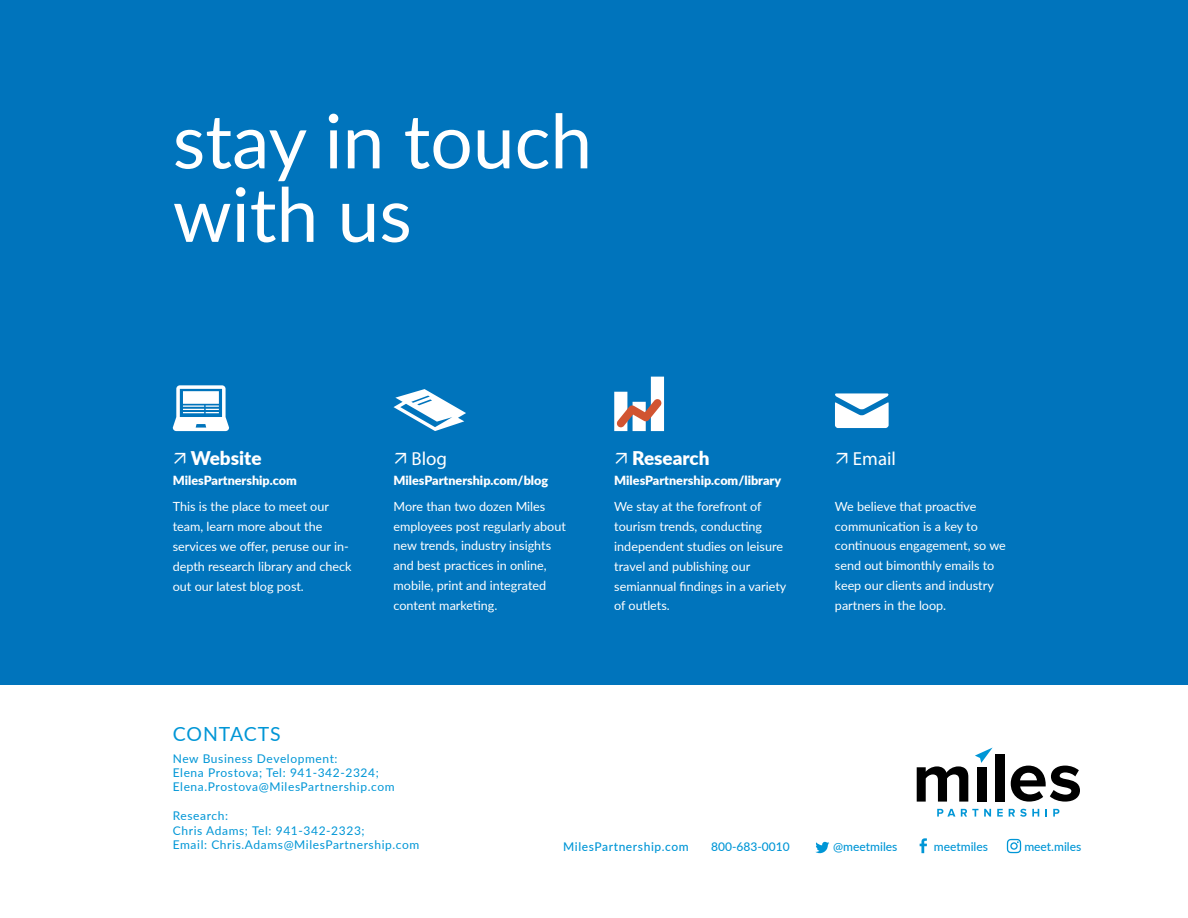
<style>
.page{position:relative;width:1188px;height:918px;background:#fff}
.page>*{position:absolute;margin:0;border:0;box-sizing:border-box;transform-origin:0 0}
.t1{font:75px/73.5px "Lato";color:#fff}
.t2{font:19.5px "Lato";letter-spacing:.05em;color:#0096d6}
.t3{font:900 18.9px "Lato";color:#fff}
.t4{font:18.9px "Myriad Pro";color:#fff}
.t5{font:12.6px/19.8px "Lato";color:#fff}
.t6{font:900 12.6px "Lato";color:#fff}
.t7{font:12px/14.4px "Lato";letter-spacing:.05em;color:#0096d6}
.t8{font:500 12px "Lato";color:#0096d6}
.t9{font:500 12px "Lato";letter-spacing:.05em;color:#0096d6}
</style>
<div class="page">
<div style="left:0;top:0;width:1188px;height:684px;background:#0074bc"></div>
<svg style="left:835px;top:393px;width:54px;height:35px;background:#cce3f1"></svg>
<svg style="left:614px;top:377px;width:50px;height:54px"></svg>
<svg style="left:394px;top:389px;width:72px;height:42px"></svg>
<svg style="left:173px;top:385px;width:56px;height:46px"></svg>
<svg style="left:917px;top:766px;width:51px;height:36px"></svg>
<div style="left:977px;top:767px;width:9px;height:35px;background:#000"></div>
<div style="left:995px;top:754px;width:9px;height:48px;background:#000"></div>
<svg style="left:1011px;top:766px;width:69px;height:36px"></svg>
<svg style="left:975px;top:748px;width:18px;height:15px"></svg>
<svg style="left:937px;top:809px;width:18px;height:8px"></svg>
<svg style="left:961px;top:809px;width:17px;height:8px"></svg>
<svg style="left:984px;top:809px;width:7px;height:8px"></svg>
<svg style="left:997px;top:809px;width:6px;height:8px"></svg>
<svg style="left:1009px;top:809px;width:30px;height:8px"></svg>
<svg style="left:1045px;top:809px;width:2px;height:8px"></svg>
<svg style="left:1053px;top:809px;width:6px;height:8px"></svg>
<svg style="left:920px;top:838px;width:7px;height:15px"></svg>
<svg style="left:815px;top:842px;width:14px;height:12px"></svg>
<svg style="left:1007px;top:839px;width:14px;height:14px"></svg>
<h1 class="t1" style="left:173px;top:101px;width:421px">stay in touch with us</h1>
<h3 class="t3" style="left:191px;top:444px;width:72px">Website</h3>
<p class="t6" style="left:173px;top:471px;width:126px">MilesPartnership.com</p>
<p class="t5" style="left:173px;top:496px;width:180px">This is the place to meet our team, learn more about the services we offer, peruse our in&shy;depth research library and check out our latest blog post.</p>
<h3 class="t4" style="left:412px;top:447px;width:37px">Blog</h3>
<p class="t6" style="left:394px;top:470px;width:156px">MilesPartnership.com/blog</p>
<p class="t5" style="left:394px;top:496px;width:174px">More than two dozen Miles employees post regularly about new trends, industry insights and best practices in online, mobile, print and integrated content marketing.</p>
<h3 class="t3" style="left:632px;top:444px;width:79px">Research</h3>
<p class="t6" style="left:614px;top:471px;width:168px">MilesPartnership.com/library</p>
<p class="t5" style="left:614px;top:496px;width:174px">We stay at the forefront of tourism trends, conducting independent studies on leisure travel and publishing our semiannual findings in a variety of outlets.</p>
<h3 class="t4" style="left:853px;top:447px;width:45px">Email</h3>
<p class="t5" style="left:835px;top:496px;width:172px">We believe that proactive communication is a key to continuous engagement, so we send out bimonthly emails to keep our clients and industry partners in the loop.</p>
<h2 class="t2" style="left:173px;top:720px;width:110px">CONTACTS</h2>
<p class="t7" style="left:173px;top:751px;width:223px">New Business Development:<br>Elena Prostova; Tel: 941-342-2324;<br>Elena.Prostova@MilesPartnership.com</p>
<p class="t7" style="left:173px;top:808px;width:248px">Research:<br>Chris Adams; Tel: 941-342-2323;<br>Email: Chris.Adams@MilesPartnership.com</p>
<p class="t9" style="left:563px;top:838px;width:127px">MilesPartnership.com</p>
<p class="t8" style="left:711px;top:838px;width:80px">800-683-0010</p>
<p class="t8" style="left:833px;top:838px;width:66px">@meetmiles</p>
<p class="t8" style="left:934px;top:838px;width:56px">meetmiles</p>
<p class="t8" style="left:1024px;top:838px;width:59px">meet.miles</p>
</div>
